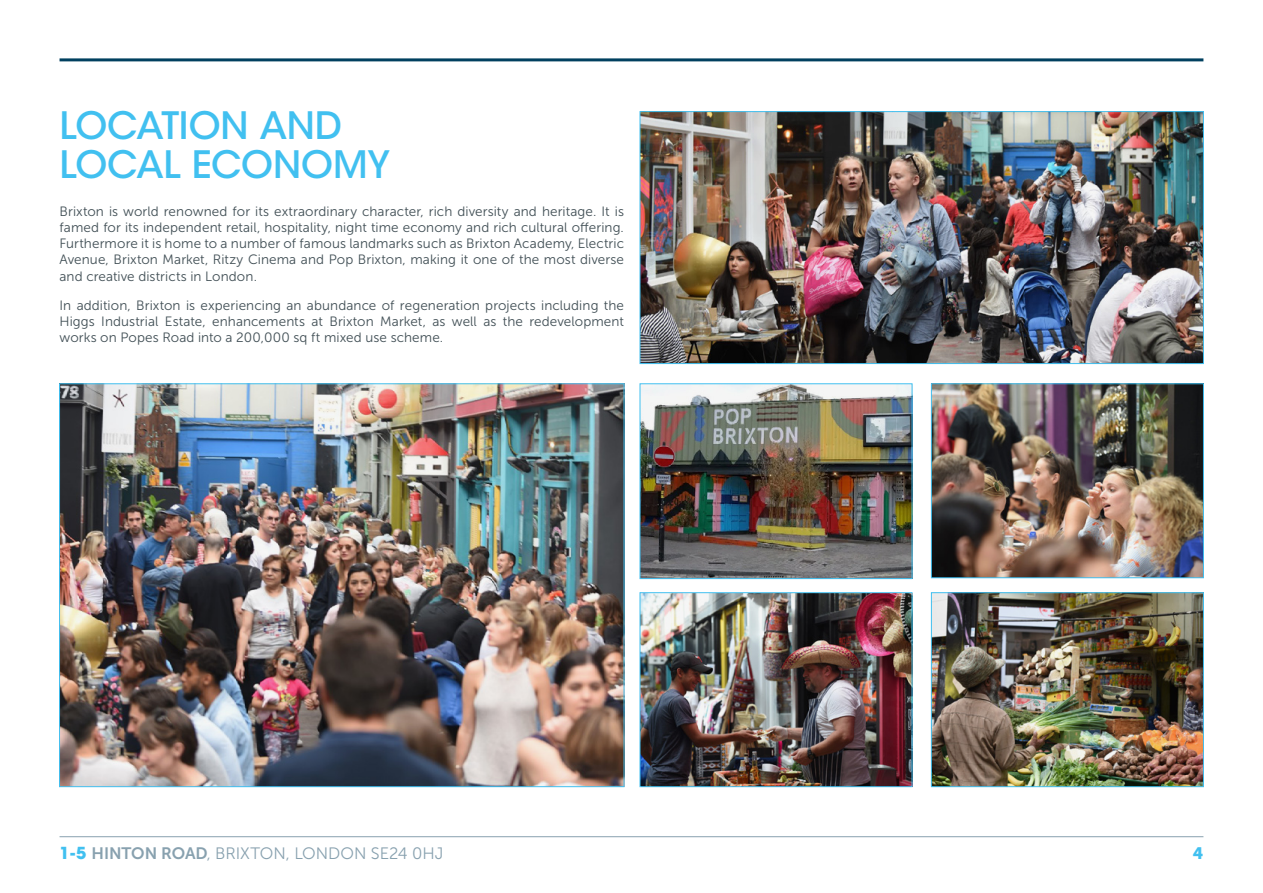
<style>
.page{position:relative;width:1263px;height:893px;background:#fff}
.page>*{position:absolute;margin:0;border:0;box-sizing:border-box;transform-origin:0 0}
.t1{font:500 37.5px/39px "ITC Avant Garde Std";letter-spacing:-.005em;color:#41c0f0}
.t2{font:16.5px "Museo Sans 300";color:#88a1af}
.t3{font:16.5px "Museo Sans 900";color:#41c0f0}
.t4{font:13.5px/16.2px "Museo Sans 300";letter-spacing:.01em;color:#414f55;text-align:justify}
.s1{font-family:"ITC Avant Garde Std";font-weight:700;color:#41c0f0}
.s2{font-family:"Museo Sans 700"}
</style>
<div class="page">
<hr style="left:60px;top:836px;width:1143px;height:1px;background:#88a1af">
<hr style="left:60px;top:58px;width:1143px;height:3px;background:#00405f">
<img style="left:642px;top:594px;width:268px;height:191px">
<div style="left:640px;top:592px;width:272px;height:195px;border:1px solid #41c0f0"></div>
<img style="left:933px;top:594px;width:269px;height:191px">
<div style="left:931px;top:592px;width:273px;height:195px;border:1px solid #41c0f0"></div>
<img style="left:933px;top:385px;width:269px;height:191px">
<div style="left:931px;top:383px;width:273px;height:195px;border:1px solid #41c0f0"></div>
<img style="left:642px;top:113px;width:560px;height:249px">
<div style="left:640px;top:111px;width:564px;height:253px;border:1px solid #41c0f0"></div>
<img style="left:642px;top:385px;width:268px;height:192px">
<div style="left:640px;top:383px;width:272px;height:196px;border:1px solid #41c0f0"></div>
<img style="left:61px;top:385px;width:561px;height:400px">
<h1 class="t1" style="left:60px;top:106px;width:332px">LOCATION AND<br>LOCAL ECONOMY</h1>
<p class="t4" style="left:60px;top:203px;width:566px">Brixton is world renowned for its extraordinary character, rich diversity and heritage. It is famed for its independent retail, hospitality, night time economy and rich cultural offering.<br>Furthermore it is home to a number of famous landmarks such as Brixton Academy, Electric Avenue, Brixton Market, Ritzy Cinema and Pop Brixton, making it one of the most diverse and creative districts in London.</p>
<p class="t4" style="left:60px;top:297px;width:566px">In addition, Brixton is experiencing an abundance of regeneration projects including the Higgs Industrial Estate, enhancements at Brixton Market, as well as the redevelopment works on Popes Road into a 200,000 sq ft mixed use scheme.</p>
<p class="t2" style="left:60px;top:844px;width:385px"><span class="s1">1-5</span> <span class="s2">HINTON ROAD</span>, BRIXTON, LONDON SE24 0HJ</p>
<p class="t3" style="left:1193px;top:844px;width:12px">4</p>
</div>
